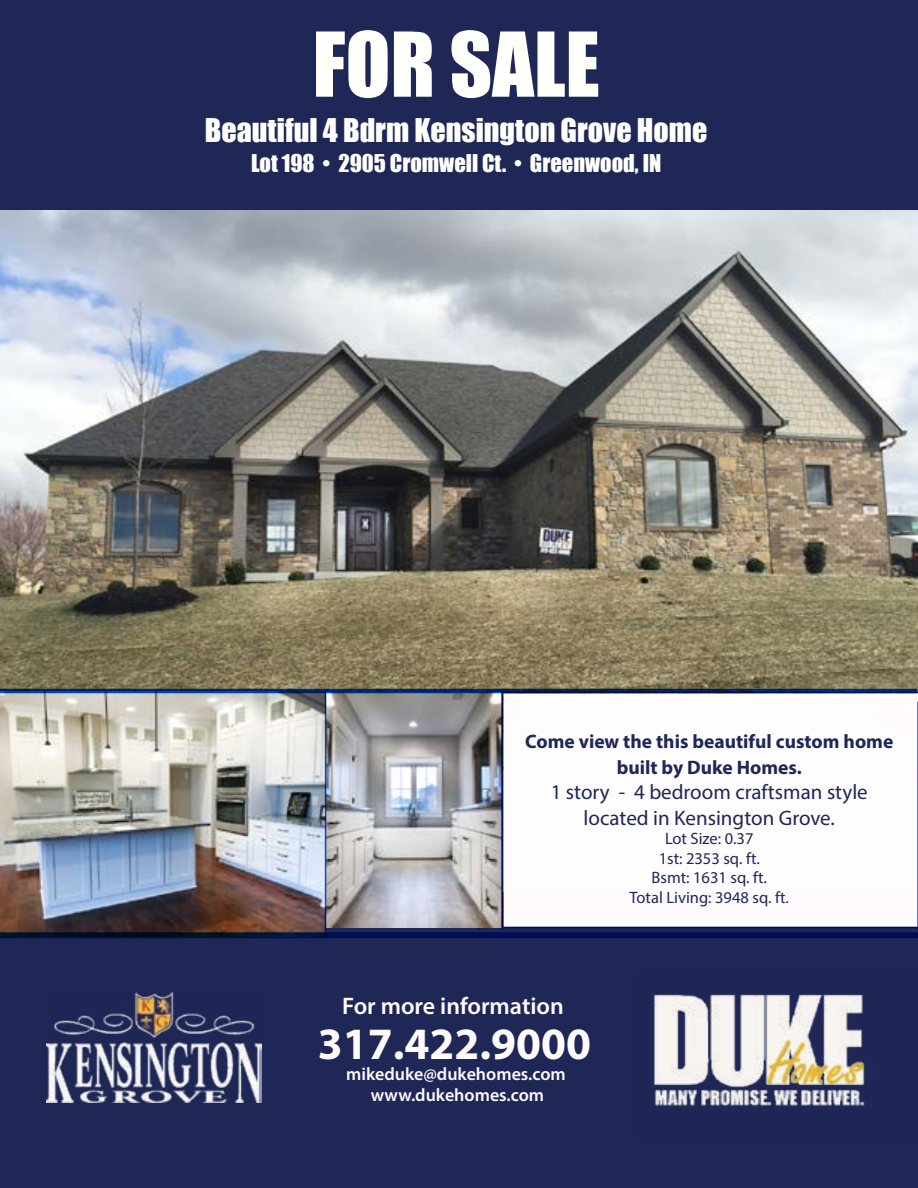
<style>
.page{position:relative;width:918px;height:1188px;background:#fff}
.page>*{position:absolute;margin:0;border:0;box-sizing:border-box;transform-origin:0 0}
.t1{font:82.5px "Impact";color:#fffffb}
.t2{font:700 45px "Myriad Pro";color:#fffbfd}
.t3{font:30px "Impact";color:#fffffb}
.t4{font:600 24px "Myriad Pro";color:#fffbfd}
.t5{font:22.5px "Impact";color:#fffffb}
.t6{font:21px/25.5px "Myriad Pro";color:#1f2757;text-align:center}
.t7{font:700 19.5px/25.5px "Myriad Pro";color:#1f2757;text-align:center}
.t8{font:600 18px/21px "Myriad Pro";color:#fffbfd;text-align:center}
.t9{font:16.5px/19.5px "Myriad Pro";color:#1f2757;text-align:center}
</style>
<div class="page">
<img style="left:0;top:210px;width:918px;height:482px">
<div style="left:0;top:0;width:918px;height:210px;background:#1f2757"></div>
<div style="left:0;top:892px;width:918px;height:296px;background:#1f2757"></div>
<img style="left:653px;top:994px;width:212px;height:112px">
<img style="left:46px;top:992px;width:216px;height:110px">
<svg style="left:503px;top:692px;width:415px;height:236px"></svg>
<hr style="left:479px;top:704px;width:1px;height:226px;background:#00297c">
<hr style="left:917px;top:702px;width:1px;height:228px;background:#00297c">
<img style="left:326px;top:693px;width:175px;height:235px">
<img style="left:0;top:693px;width:325px;height:239px">
<svg style="left:0;top:932px;width:918px;height:6px;background:#020e46"></svg>
<svg style="left:0;top:689px;width:917px;height:4px;background:#002666"></svg>
<hr style="left:325px;top:691px;width:1px;height:244px;background:#00297c">
<hr style="left:501px;top:691px;width:2px;height:239px;background:#00297c">
<h1 class="t1" style="left:313px;top:13px;width:289px">FOR SALE</h1>
<h3 class="t3" style="left:205px;top:111px;width:504px">Beautiful 4 Bdrm Kensington Grove Home</h3>
<h3 class="t5" style="left:251px;top:149px;width:412px">Lot 198 • 2905 Cromwell Ct. • Greenwood, IN</h3>
<p class="t7" style="left:525px;top:728px;width:370px">Come view the this beautiful custom home built by Duke Homes.</p>
<p class="t6" style="left:551px;top:779px;width:319px">1 story - 4 bedroom craftsman style located in Kensington Grove.</p>
<p class="t9" style="left:630px;top:829px;width:161px">Lot Size: 0.37<br>1st: 2353 sq. ft.<br>Bsmt: 1631 sq. ft.<br>Total Living: 3948 sq. ft.</p>
<h3 class="t4" style="left:342px;top:991px;width:223px">For more information</h3>
<h2 class="t2" style="left:318px;top:1014px;width:275px">317.422.9000</h2>
<p class="t8" style="left:346px;top:1063px;width:221px">mikeduke@dukehomes.com www.dukehomes.com</p>
</div>
